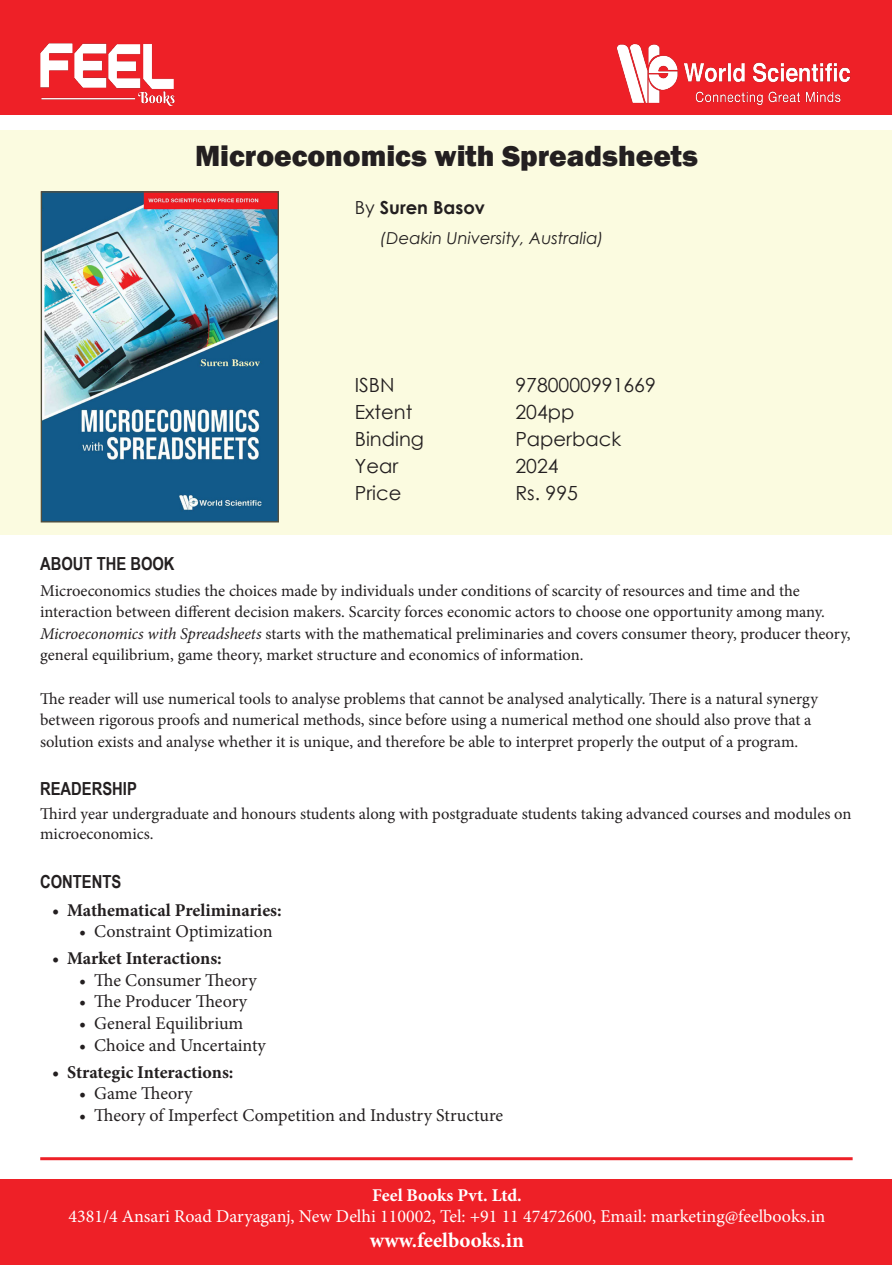
<style>
.page{position:relative;width:892px;height:1265px;background:#fff}
.page>*{position:absolute;margin:0;border:0;box-sizing:border-box;transform-origin:0 0}
.t1{font:800 30px "Franklin Gothic";color:#231f20}
.t2{font:700 21px "Minion Pro";color:#fff}
.t3{font:19.5px "Century Gothic";color:#231f20}
.t4{font:18px "Minion Pro";color:#231f20}
.t5{font:18px "Minion Pro";color:#fff}
.t6{font:700 18px "Minion Pro";color:#231f20}
.t7{font:700 18px "Arial Narrow";color:#231f20}
.t8{font:700 18px "Minion Pro";color:#fff}
.t9{font:700 18px "Century Gothic";color:#231f20}
.Text{font:16.5px/21.6px "Minion Pro";color:#231f20}
.t10{font:italic 16.5px "Century Gothic";color:#231f20}
.s1{font-weight:400}
.s2{font-style:italic}
</style>
<div class="page">
<div style="left:0;top:0;width:891px;height:115px;background:#ee2027"></div>
<img style="left:40px;top:43px;width:135px;height:63px">
<img style="left:616px;top:43px;width:235px;height:63px">
<div style="left:0;top:1179px;width:891px;height:86px;background:#ee2027"></div>
<div style="left:0;top:131px;width:891px;height:404px;background:#fbfbe0"></div>
<img style="left:43px;top:193px;width:234px;height:327px">
<div style="left:41px;top:191px;width:238px;height:331px;border:1px solid #524f3e"></div>
<hr style="left:40px;top:1157px;width:812px;height:3px;background:#ee2027">
<p class="t1" style="left:195px;top:137px;width:504px">Microeconomics with Spreadsheets</p>
<p class="t9" style="left:355px;top:194px;width:132px"><span class="s1">By</span> Suren Basov</p>
<p class="t10" style="left:380px;top:227px;width:225px">(Deakin University, Australia)</p>
<p class="t3" style="left:355px;top:371px;width:41px">ISBN</p>
<p class="t3" style="left:515px;top:371px;width:142px">9780000991669</p>
<p class="t3" style="left:355px;top:398px;width:59px">Extent</p>
<p class="t3" style="left:515px;top:398px;width:61px">204pp</p>
<p class="t3" style="left:355px;top:425px;width:71px">Binding</p>
<p class="t3" style="left:515px;top:425px;width:107px">Paperback</p>
<p class="t3" style="left:355px;top:452px;width:45px">Year</p>
<p class="t3" style="left:515px;top:452px;width:45px">2024</p>
<p class="t3" style="left:355px;top:479px;width:48px">Price</p>
<p class="t3" style="left:515px;top:479px;width:64px">Rs. 995</p>
<p class="t7" style="left:40px;top:549px;width:136px">ABOUT THE BOOK</p>
<p class="Text" style="left:40px;top:580px;width:811px">Microeconomics studies the choices made by individuals under conditions of scarcity of resources and time and the interaction between different decision makers. Scarcity forces economic actors to choose one opportunity among many.<br><span class="s2">Microeconomics with Spreadsheets</span> starts with the mathematical preliminaries and covers consumer theory, producer theory, general equilibrium, game theory, market structure and economics of information.</p>
<p class="Text" style="left:40px;top:688px;width:779px">The reader will use numerical tools to analyse problems that cannot be analysed analytically. There is a natural synergy between rigorous proofs and numerical methods, since before using a numerical method one should also prove that a solution exists and analyse whether it is unique, and therefore be able to interpret properly the output of a program.</p>
<p class="t7" style="left:40px;top:775px;width:98px">READERSHIP</p>
<p class="Text" style="left:40px;top:804px;width:812px;line-height:19.8px">Third year undergraduate and honours students along with postgraduate students taking advanced courses and modules on microeconomics.</p>
<p class="t7" style="left:40px;top:868px;width:83px">CONTENTS</p>
<p class="t6" style="left:52px;top:897px;width:231px">• Mathematical Preliminaries:</p>
<p class="t4" style="left:79px;top:919px;width:195px">• Constraint Optimization</p>
<p class="t6" style="left:52px;top:945px;width:171px">• Market Interactions:</p>
<p class="t4" style="left:79px;top:968px;width:179px">• The Consumer Theory</p>
<p class="t4" style="left:79px;top:989px;width:169px">• The Producer Theory</p>
<p class="t4" style="left:79px;top:1011px;width:166px">• General Equilibrium</p>
<p class="t4" style="left:79px;top:1032px;width:188px">• Choice and Uncertainty</p>
<p class="t6" style="left:52px;top:1059px;width:183px">• Strategic Interactions:</p>
<p class="t4" style="left:79px;top:1081px;width:115px">• Game Theory</p>
<p class="t4" style="left:79px;top:1103px;width:425px">• Theory of Imperfect Competition and Industry Structure</p>
<p class="t8" style="left:372px;top:1182px;width:151px">Feel Books Pvt. Ltd.</p>
<p class="t5" style="left:69px;top:1204px;width:758px">4381/4 Ansari Road Daryaganj, New Delhi 110002, Tel: +91 11 47472600, Email: marketing@feelbooks.in</p>
<p class="t2" style="left:370px;top:1226px;width:156px">www.feelbooks.in</p>
</div>
